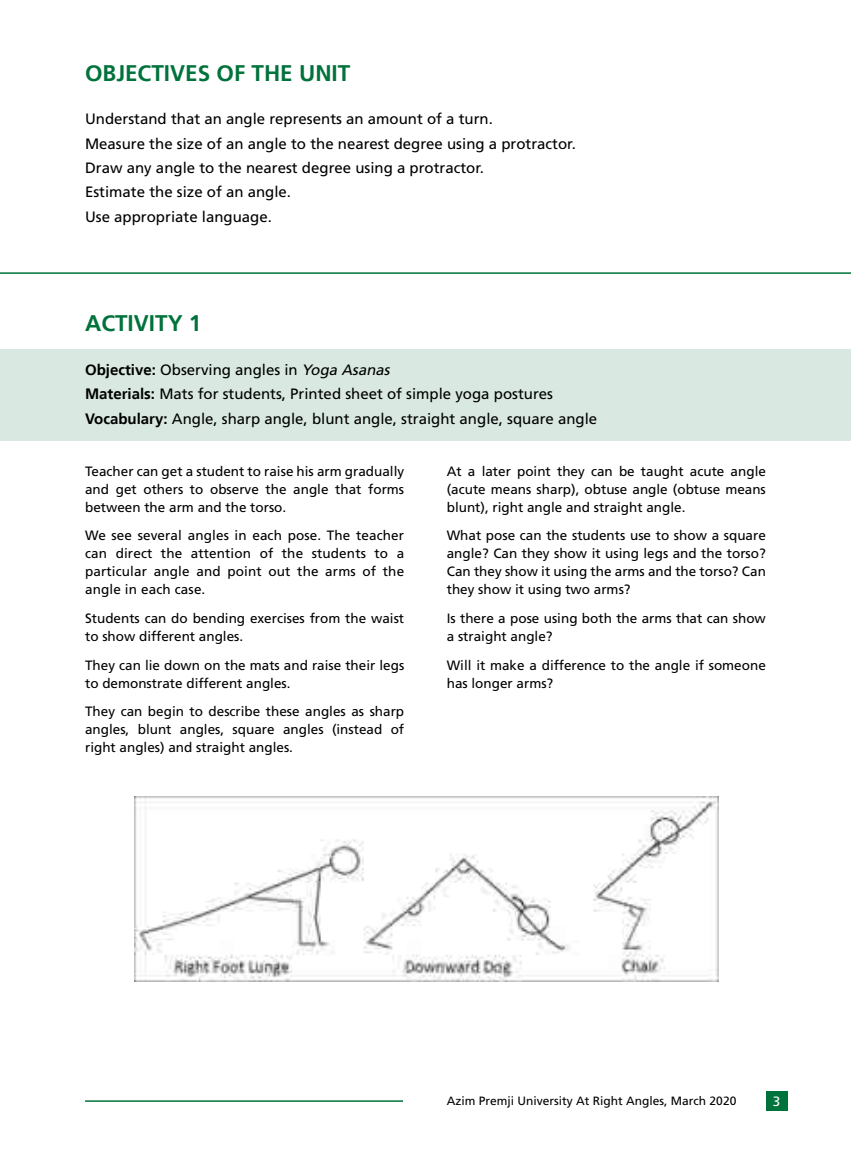
<style>
.page{position:relative;width:851px;height:1149px;background:#fff}
.page>*{position:absolute;margin:0;border:0;box-sizing:border-box;transform-origin:0 0}
.t1{font:700 22.5px "Frutiger LT";color:#00723b}
.t2{font:15px/24.3px "Frutiger";color:#000}
.t3{font:13.5px/18px "Frutiger";color:#000;text-align:justify}
.t4{font:13.5px "Frutiger";color:#fff}
.t5{font:12px "Frutiger";color:#000}
.s1{font-family:"Frutiger LT";font-weight:700}
.s2{font-style:italic}
</style>
<div class="page">
<div style="left:765px;top:1091px;width:22px;height:19px;background:#00723b"></div>
<hr style="left:85px;top:1099px;width:318px;height:2px;background:#00723b">
<div style="left:0;top:349px;width:850px;height:91px;background:#d9e9e1"></div>
<hr style="left:0;top:272px;width:850px;height:2px;background:#00723b">
<img style="left:134px;top:796px;width:584px;height:184px">
<h1 class="t1" style="left:85px;top:59px;width:267px">OBJECTIVES OF THE UNIT</h1>
<p class="t2" style="left:85px;top:107px;width:492px">Understand that an angle represents an amount of a turn.<br>Measure the size of an angle to the nearest degree using a protractor.<br>Draw any angle to the nearest degree using a protractor.<br>Estimate the size of an angle.<br>Use appropriate language.</p>
<h1 class="t1" style="left:85px;top:310px;width:118px">ACTIVITY 1</h1>
<p class="t2" style="left:85px;top:357px;width:513px"><span class="s1">Objective:</span> Observing angles in <span class="s2">Yoga Asanas<br></span><span class="s1">Materials:</span> Mats for students, Printed sheet of simple yoga postures<br><span class="s1">Vocabulary:</span> Angle, sharp angle, blunt angle, straight angle, square angle</p>
<p class="t3" style="left:85px;top:461px;width:320px">Teacher can get a student to raise his arm gradually and get others to observe the angle that forms between the arm and the torso.</p>
<p class="t3" style="left:85px;top:526px;width:320px">We see several angles in each pose. The teacher can direct the attention of the students to a particular angle and point out the arms of the angle in each case.</p>
<p class="t3" style="left:85px;top:609px;width:320px">Students can do bending exercises from the waist to show different angles.</p>
<p class="t3" style="left:85px;top:655px;width:320px">They can lie down on the mats and raise their legs to demonstrate different angles.</p>
<p class="t3" style="left:85px;top:702px;width:320px">They can begin to describe these angles as sharp angles, blunt angles, square angles (instead of right angles) and straight angles.</p>
<p class="t3" style="left:446px;top:461px;width:320px">At a later point they can be taught acute angle (acute means sharp), obtuse angle (obtuse means blunt), right angle and straight angle.</p>
<p class="t3" style="left:446px;top:526px;width:320px">What pose can the students use to show a square angle? Can they show it using legs and the torso?<br>Can they show it using the arms and the torso? Can they show it using two arms?</p>
<p class="t3" style="left:446px;top:609px;width:320px">Is there a pose using both the arms that can show a straight angle?</p>
<p class="t3" style="left:446px;top:655px;width:320px">Will it make a difference to the angle if someone has longer arms?</p>
<p class="t5" style="left:446px;top:1093px;width:291px">Azim Premji University At Right Angles, March 2020</p>
<p class="t4" style="left:772px;top:1093px;width:9px">3</p>
</div>
